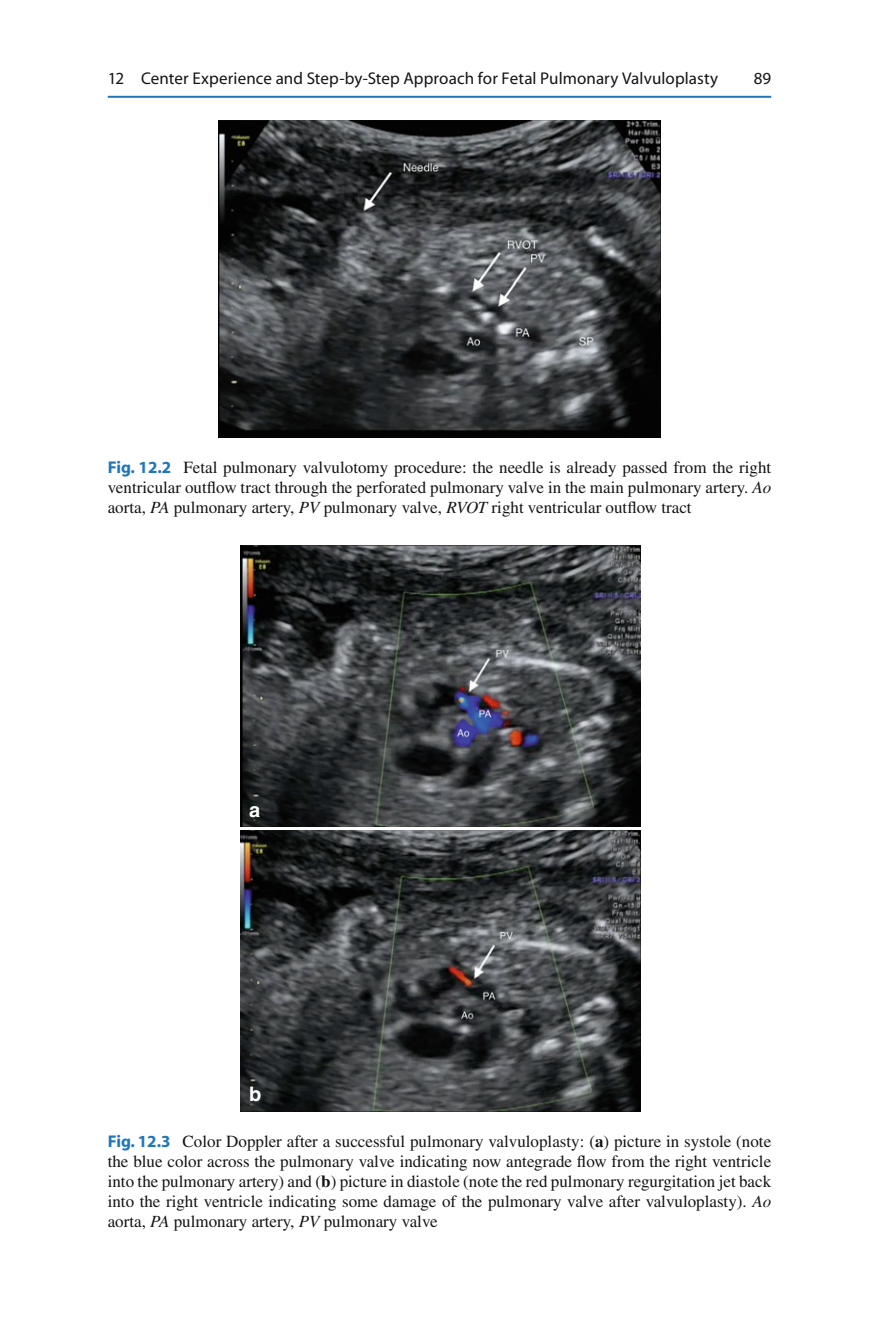
<style>
.page{position:relative;width:879px;height:1333px;background:#fff}
.page>*{position:absolute;margin:0;border:0;box-sizing:border-box;transform-origin:0 0}
.t1{font:700 20px "Lcqxbm Helvetica";color:#fff}
.t2{font:17px/20px "Ylqfxj Times";color:#131413;text-align:justify}
.t3{font:17px "Kswvss Myriad";letter-spacing:.005em;color:#131413}
.s1{font-family:"Bydtrb Myriad";font-weight:700;color:#1f77b9}
.s2{font-family:"Hccnps Times";font-style:italic}
.s3{font-family:"Dxyvsy Times";font-weight:700}
</style>
<div class="page">
<img style="left:218px;top:121px;width:443px;height:316px">
<img style="left:240px;top:546px;width:400px;height:280px">
<img style="left:240px;top:830px;width:400px;height:281px">
<hr style="left:108px;top:96px;width:663px;height:2px;background:#1f77b9">
<p class="t3" style="left:108px;top:72px;width:612px">12 Center Experience and Step-by-Step Approach for Fetal Pulmonary Valvuloplasty</p>
<p class="t3" style="left:754px;top:72px;width:19px">89</p>
<p class="t2" style="left:108px;top:458px;width:665px"><span class="s1">Fig. 12.2</span> Fetal pulmonary valvulotomy procedure: the needle is already passed from the right ventricular outflow tract through the perforated pulmonary valve in the main pulmonary artery. <span class="s2">Ao </span>aorta, <span class="s2">PA</span> pulmonary artery, <span class="s2">PV</span> pulmonary valve, <span class="s2">RVOT</span> right ventricular outflow tract</p>
<p class="t1" style="left:249px;top:797px;width:13px">a</p>
<p class="t1" style="left:249px;top:1081px;width:14px">b</p>
<p class="t2" style="left:108px;top:1132px;width:665px"><span class="s1">Fig. 12.3</span> Color Doppler after a successful pulmonary valvuloplasty: ( <span class="s3">a</span> ) picture in systole (note the blue color across the pulmonary valve indicating now antegrade flow from the right ventricle into the pulmonary artery) and ( <span class="s3">b</span> ) picture in diastole (note the red pulmonary regurgitation jet back into the right ventricle indicating some damage of the pulmonary valve after valvuloplasty). <span class="s2">Ao </span>aorta, <span class="s2">PA</span> pulmonary artery, <span class="s2">PV</span> pulmonary valve</p>
</div>
